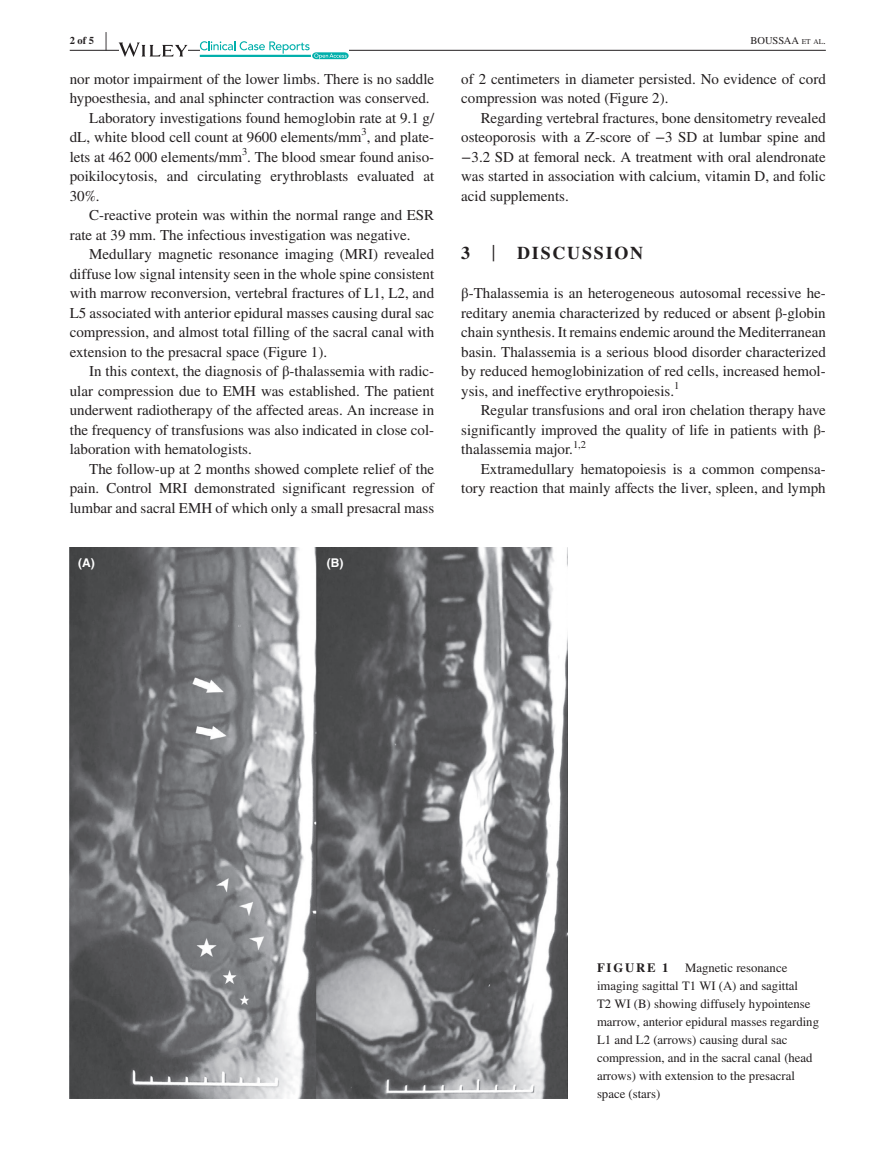
<style>
.page{position:relative;width:893px;height:1174px;background:#fff}
.page>*{position:absolute;margin:0;border:0;box-sizing:border-box;transform-origin:0 0}
.t1{font:700 25.95px "STIX";color:#231f20;scale:.36 1}
.t2{font:700 18px "STIX";letter-spacing:.1em;color:#231f20}
.t3{font:15px/19.5px "STIX";color:#231f20;text-align:justify}
.t4{font:12.75px/18px "STIX";color:#231f20}
.t5{font:700 12.75px "STIX";letter-spacing:.14em;color:#231f20}
.t6{font:700 12px "Helvetica";color:#fff}
.t7{font:10.5px "STIX";color:#231f20}
.t8{font:10.5px "STIX";color:#231f20}
.t9{font:700 10.5px "STIX";color:#231f20}
.s1{font-size:7.35px}
.s2{font-weight:400;font-size:23.7px}
</style>
<div class="page">
<hr style="left:70px;top:50px;width:756px;height:1px;background:#231f20">
<svg style="left:119px;top:42px;width:69px;height:15px"></svg>
<svg style="left:200px;top:41px;width:149px;height:18px"></svg>
<img style="left:70px;top:547px;width:497px;height:551px">
<p class="t9" style="left:70px;top:34px;width:26px">2 of 5</p>
<h1 class="t1" style="left:105px;top:26px;width:7px">|</h1>
<p class="t7" style="left:751px;top:33px;width:77px">BOUSSAA <span class="s1">et al</span>.</p>
<p class="t3" style="left:70px;top:70px;width:366px">nor motor impairment of the lower limbs. There is no saddle</p>
<p class="t3" style="left:70px;top:89px;width:361px">hypoesthesia, and anal sphincter contraction was conserved.</p>
<p class="t3" style="left:89px;top:109px;width:347px">Laboratory investigations found hemoglobin rate at 9.1 g/</p>
<p class="t3" style="left:70px;top:128px;width:366px">dL, white blood cell count at 9600 elements/mm , and plate-</p>
<p class="t3" style="left:461px;top:70px;width:366px">of 2 centimeters in diameter persisted. No evidence of cord compression was noted (Figure 2).</p>
<p class="t3" style="left:461px;top:109px;width:366px;text-indent:20px">Regarding vertebral fractures, bone densitometry revealed osteoporosis with a Z-score of −3 SD at lumbar spine and −3.2 SD at femoral neck. A treatment with oral alendronate was started in association with calcium, vitamin D, and folic acid supplements.</p>
<p class="t8" style="left:362px;top:125px;width:7px">3</p>
<p class="t3" style="left:70px;top:148px;width:366px">lets at 462 000 elements/mm . The blood smear found aniso-</p>
<p class="t8" style="left:242px;top:144px;width:7px">3</p>
<p class="t3" style="left:70px;top:167px;width:366px">poikilocytosis, and circulating erythroblasts evaluated at<br>30%.</p>
<p class="t3" style="left:70px;top:206px;width:366px;text-indent:20px">C-reactive protein was within the normal range and ESR rate at 39 mm. The infectious investigation was negative.</p>
<p class="t3" style="left:70px;top:245px;width:366px;text-indent:20px">Medullary magnetic resonance imaging (MRI) revealed diffuse low signal intensity seen in the whole spine consistent with marrow reconversion, vertebral fractures of L1, L2, and L5 associated with anterior epidural masses causing dural sac compression, and almost total filling of the sacral canal with extension to the presacral space (Figure 1).</p>
<p class="t3" style="left:70px;top:362px;width:366px;text-indent:20px">In this context, the diagnosis of β-thalassemia with radic&shy;ular compression due to EMH was established. The patient underwent radiotherapy of the affected areas. An increase in the frequency of transfusions was also indicated in close col&shy;laboration with hematologists.</p>
<p class="t3" style="left:70px;top:460px;width:366px;text-indent:20px">The follow-up at 2 months showed complete relief of the pain. Control MRI demonstrated significant regression of lumbar and sacral EMH of which only a small presacral mass</p>
<p class="t2" style="left:461px;top:242px;width:184px">3 <span class="s2">|</span> DISCUSSION</p>
<p class="t3" style="left:461px;top:284px;width:366px">β-Thalassemia is an heterogeneous autosomal recessive he&shy;reditary anemia characterized by reduced or absent β-globin chain synthesis. It remains endemic around the Mediterranean basin. Thalassemia is a serious blood disorder characterized by reduced hemoglobinization of red cells, increased hemol&shy;ysis, and ineffective erythropoiesis.</p>
<p class="t8" style="left:674px;top:378px;width:7px">1</p>
<p class="t3" style="left:461px;top:401px;width:366px;text-indent:20px">Regular transfusions and oral iron chelation therapy have significantly improved the quality of life in patients with β&shy;thalassemia major.</p>
<p class="t8" style="left:573px;top:437px;width:15px">1,2</p>
<p class="t3" style="left:461px;top:460px;width:366px;text-align:right">Extramedullary hematopoiesis is a common compensa&shy;tory reaction that mainly affects the liver, spleen, and lymph</p>
<p class="t6" style="left:78px;top:555px;width:18px">(A)</p>
<p class="t6" style="left:327px;top:555px;width:18px">(B)</p>
<p class="t5" style="left:597px;top:960px;width:73px">FIGURE 1</p>
<p class="t4" style="left:597px;top:959px;width:224px;text-indent:88px">Magnetic resonance imaging sagittal T1 WI (A) and sagittal<br>T2 WI (B) showing diffusely hypointense marrow, anterior epidural masses regarding L1 and L2 (arrows) causing dural sac compression, and in the sacral canal (head arrows) with extension to the presacral space (stars)</p>
</div>
